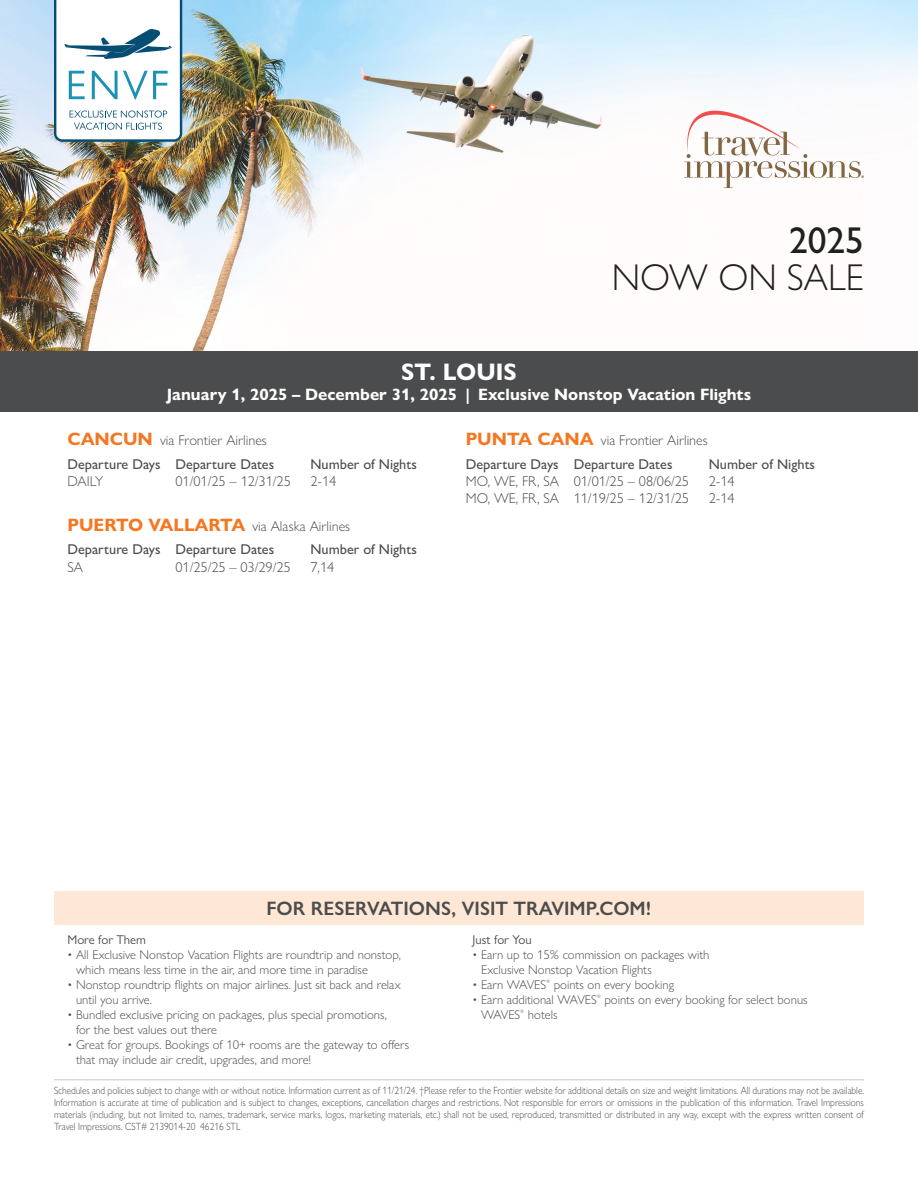
<style>
.page{position:relative;width:918px;height:1188px;background:#fff}
.page>*{position:absolute;margin:0;border:0;box-sizing:border-box;transform-origin:0 0}
.t1{font:300 37.5px "Gill Sans Nova";color:#231f20}
.t2{font:500 37.5px "Gill Sans Nova";color:#231f20}
.t3{font:700 24px "Gill Sans Nova";color:#fff}
.t4{font:600 19.5px "Gill Sans Nova";color:#4b4c4d}
.t5{font:700 16.5px "Gill Sans Nova";color:#fff}
.t6{font:300 14.25px "Gill Sans Nova";color:#4b4c4d}
.t7{font:500 14.25px "Gill Sans Nova";color:#4b4c4d}
.t8{font:300 12.75px/15px "Gill Sans Nova";color:#4b4c4d}
.t9{font:12.75px "Gill Sans Nova";color:#4b4c4d}
.t10{font:300 10.5px/12px "Gill Sans Nova";color:#4b4c4d;text-align:justify;scale:.9 1}
.t11{font:300 5.25px "Gill Sans Nova";color:#4b4c4d}
.s1{font-weight:700;font-size:18px;color:#f47721}
</style>
<div class="page">
<div style="left:0;top:351px;width:918px;height:61px;background:#4b4c4d"></div>
<img style="left:0;top:0;width:918px;height:351px">
<hr style="left:54px;top:1080px;width:810px;height:1px;background:#c7c8ca">
<div style="left:54px;top:891px;width:810px;height:34px;background:#fee7d4"></div>
<svg style="left:54px;top:0;width:128px;height:142px"></svg>
<svg style="left:684px;top:111px;width:180px;height:77px"></svg>
<h1 class="t2" style="left:789px;top:217px;width:76px">2025</h1>
<h1 class="t1" style="left:612px;top:255px;width:254px">NOW ON SALE</h1>
<p class="t3" style="left:401px;top:357px;width:117px">ST. LOUIS</p>
<p class="t5" style="left:167px;top:384px;width:586px">January 1, 2025 – December 31, 2025 | Exclusive Nonstop Vacation Flights</p>
<p class="t6" style="left:68px;top:432px;width:201px"><span class="s1">CANCUN</span> via Frontier Airlines</p>
<p class="t7" style="left:68px;top:455px;width:208px">Departure Days Departure Dates</p>
<p class="t7" style="left:311px;top:455px;width:108px">Number of Nights</p>
<p class="t6" style="left:68px;top:473px;width:37px">DAILY</p>
<p class="t6" style="left:176px;top:473px;width:117px">01/01/25 – 12/31/25</p>
<p class="t6" style="left:311px;top:473px;width:27px">2-14</p>
<p class="t6" style="left:68px;top:517px;width:284px"><span class="s1">PUERTO VALLARTA</span> via Alaska Airlines</p>
<p class="t7" style="left:68px;top:541px;width:208px">Departure Days Departure Dates</p>
<p class="t7" style="left:311px;top:541px;width:108px">Number of Nights</p>
<p class="t6" style="left:68px;top:558px;width:17px">SA</p>
<p class="t6" style="left:176px;top:558px;width:117px">01/25/25 – 03/29/25</p>
<p class="t6" style="left:311px;top:558px;width:25px">7,14</p>
<p class="t6" style="left:466px;top:432px;width:244px"><span class="s1">PUNTA CANA</span> via Frontier Airlines</p>
<p class="t7" style="left:466px;top:455px;width:208px">Departure Days Departure Dates</p>
<p class="t7" style="left:709px;top:455px;width:108px">Number of Nights</p>
<p class="t6" style="left:466px;top:473px;width:225px">MO, WE, FR, SA 01/01/25 – 08/06/25</p>
<p class="t6" style="left:709px;top:473px;width:27px">2-14</p>
<p class="t6" style="left:466px;top:490px;width:225px">MO, WE, FR, SA 11/19/25 – 12/31/25</p>
<p class="t6" style="left:709px;top:490px;width:27px">2-14</p>
<h3 class="t4" style="left:267px;top:896px;width:386px">FOR RESERVATIONS, VISIT TRAVIMP.COM!</h3>
<p class="t9" style="left:68px;top:932px;width:80px">More for Them</p>
<p class="t8" style="left:76px;top:947px;width:327px;text-indent:-9px">• All Exclusive Nonstop Vacation Flights are roundtrip and nonstop, which means less time in the air, and more time in paradise</p>
<p class="t8" style="left:76px;top:977px;width:326px;text-indent:-9px">• Nonstop roundtrip flights on major airlines. Just sit back and relax until you arrive.</p>
<p class="t8" style="left:76px;top:1007px;width:312px;text-indent:-9px">• Bundled exclusive pricing on packages, plus special promotions, for the best values out there</p>
<p class="t8" style="left:76px;top:1037px;width:335px;text-indent:-9px">• Great for groups. Bookings of 10+ rooms are the gateway to offers that may include air credit, upgrades, and more!</p>
<p class="t9" style="left:472px;top:932px;width:61px">Just for You</p>
<p class="t8" style="left:481px;top:947px;width:230px;text-indent:-9px">• Earn up to 15% commission on packages with<br>Exclusive Nonstop Vacation Flights</p>
<p class="t8" style="left:472px;top:977px;width:75px">• Earn WAVES</p>
<p class="t11" style="left:546px;top:978px;width:6px">®</p>
<p class="t8" style="left:554px;top:977px;width:122px">points on every booking</p>
<p class="t8" style="left:472px;top:992px;width:126px">• Earn additional WAVES</p>
<p class="t11" style="left:597px;top:993px;width:6px">®</p>
<p class="t8" style="left:604px;top:992px;width:205px">points on every booking for select bonus</p>
<p class="t8" style="left:481px;top:1007px;width:41px">WAVES</p>
<p class="t11" style="left:520px;top:1008px;width:6px">®</p>
<p class="t8" style="left:528px;top:1007px;width:31px">hotels</p>
<p class="t10" style="left:54px;top:1085px;width:901px">Schedules and policies subject to change with or without notice. Information current as of 11/21/24. †Please refer to the Frontier website for additional details on size and weight limitations. All durations may not be available.<br>Information is accurate at time of publication and is subject to changes, exceptions, cancellation charges and restrictions. Not responsible for errors or omissions in the publication of this information. Travel Impressions materials (including, but not limited to, names, trademark, service marks, logos, marketing materials, etc.) shall not be used, reproduced, transmitted or distributed in any way, except with the express written consent of Travel Impressions. CST# 2139014-20 46216 STL</p>
</div>
